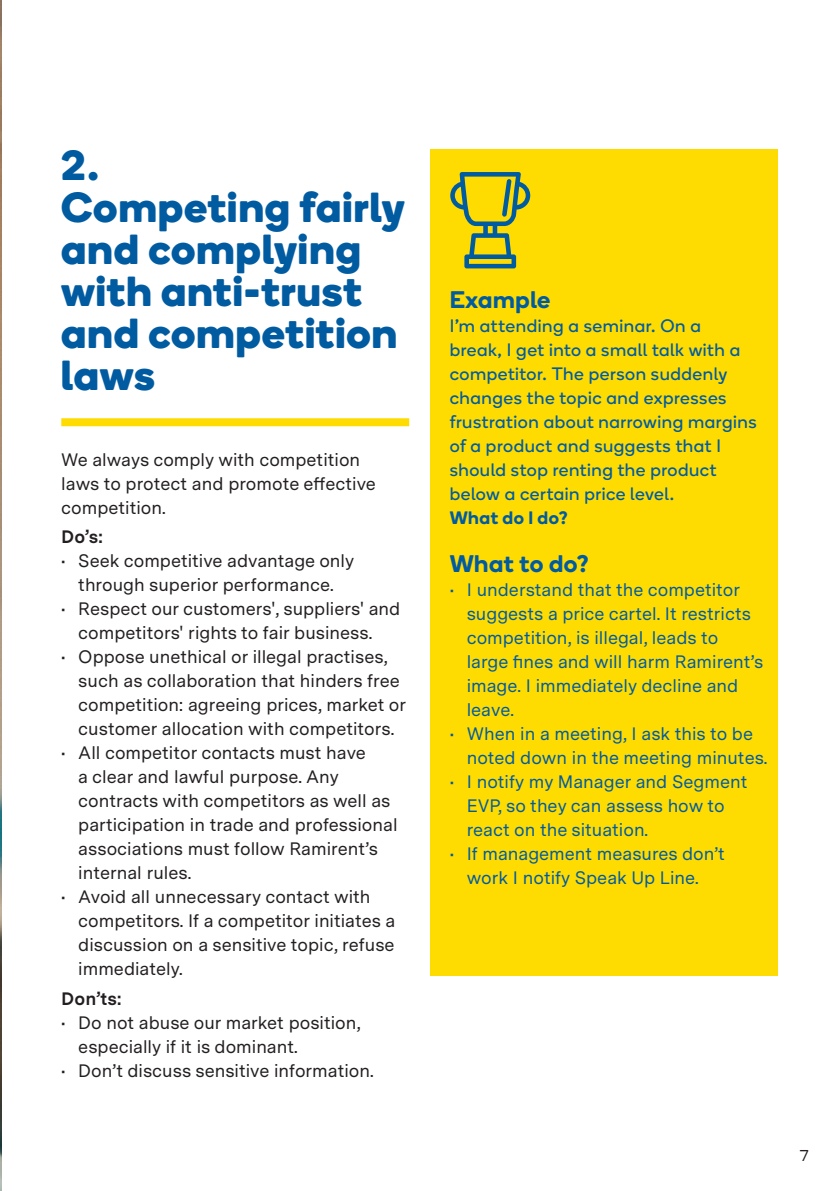
<style>
.page{position:relative;width:840px;height:1191px;background:#fff}
.page>*{position:absolute;margin:0;border:0;box-sizing:border-box;transform-origin:0 0}
.t1{font:700 42px/42px "Boing";letter-spacing:.025em;color:#015ba0}
.t2{font:600 24px "Boing";letter-spacing:.025em;color:#015ba0}
.t3{font:18px/24px "Messina Sans";color:#231f20}
.t4{font:18px/24px "Messina Sans";color:#015ba0}
.t5{font:18px/24px "Boing";letter-spacing:.03em;color:#015ba0}
.t6{font:700 18px "Messina Sans";color:#231f20}
.t7{font:600 18px "Boing";letter-spacing:.035em;color:#015ba0}
.t8{font:16px "Messina Sans";color:#231f20}
</style>
<div class="page">
<img style="left:0;top:0;width:1px;height:1191px">
<div style="left:61px;top:418px;width:348px;height:8px;background:#ffdc01"></div>
<div style="left:430px;top:149px;width:347px;height:826px;background:#ffdc01"></div>
<svg style="left:450px;top:172px;width:80px;height:96px"></svg>
<p class="t1" style="left:61px;top:144px;width:345px">2.<br>Competing fairly and complying with anti-trust and competition laws</p>
<p class="t3" style="left:61px;top:446px;width:316px">We always comply with competition laws to protect and promote effective competition.</p>
<p class="t6" style="left:61px;top:523px;width:43px">Do’s:</p>
<p class="t3" style="left:61px;top:548px;width:294px;text-align:center">• Seek competitive advantage only through superior performance.</p>
<p class="t3" style="left:78px;top:596px;width:323px;text-indent:-17px">• Respect our customers', suppliers' and competitors' rights to fair business.</p>
<p class="t3" style="left:78px;top:644px;width:329px;text-indent:-17px">• Oppose unethical or illegal practises, such as collaboration that hinders free competition: agreeing prices, market or customer allocation with competitors.</p>
<p class="t3" style="left:78px;top:740px;width:320px;text-indent:-17px">• All competitor contacts must have<br>a clear and lawful purpose. Any contracts with competitors as well as participation in trade and professional associations must follow Ramirent’s internal rules.</p>
<p class="t3" style="left:78px;top:884px;width:318px;text-indent:-17px">• Avoid all unnecessary contact with competitors. If a competitor initiates a discussion on a sensitive topic, refuse immediately.</p>
<p class="t6" style="left:61px;top:985px;width:62px">Don’ts:</p>
<p class="t3" style="left:78px;top:1010px;width:283px;text-indent:-17px">• Do not abuse our market position, especially if it is dominant.</p>
<p class="t3" style="left:61px;top:1058px;width:314px">• Don’t discuss sensitive information.</p>
<p class="t2" style="left:449px;top:283px;width:102px">Example</p>
<p class="t5" style="left:449px;top:313px;width:308px">I’m attending a seminar. On a break, I get into a small talk with a competitor. The person suddenly changes the topic and expresses frustration about narrowing margins of a product and suggests that I should stop renting the product below a certain price level.</p>
<p class="t7" style="left:449px;top:505px;width:119px">What do I do?</p>
<p class="t2" style="left:449px;top:547px;width:140px">What to do?</p>
<p class="t4" style="left:466px;top:577px;width:298px;text-indent:-17px">• I understand that the competitor suggests a price cartel. It restricts competition, is illegal, leads to large fines and will harm Ramirent’s image. I immediately decline and leave.</p>
<p class="t4" style="left:466px;top:721px;width:302px;text-indent:-17px">• When in a meeting, I ask this to be noted down in the meeting minutes.</p>
<p class="t4" style="left:466px;top:769px;width:282px;text-indent:-17px">• I notify my Manager and Segment<br>EVP, so they can assess how to react on the situation.</p>
<p class="t4" style="left:449px;top:841px;width:276px;text-align:center">• If management measures don’t work I notify Speak Up Line.</p>
<p class="t8" style="left:799px;top:1143px;width:11px">7</p>
</div>
